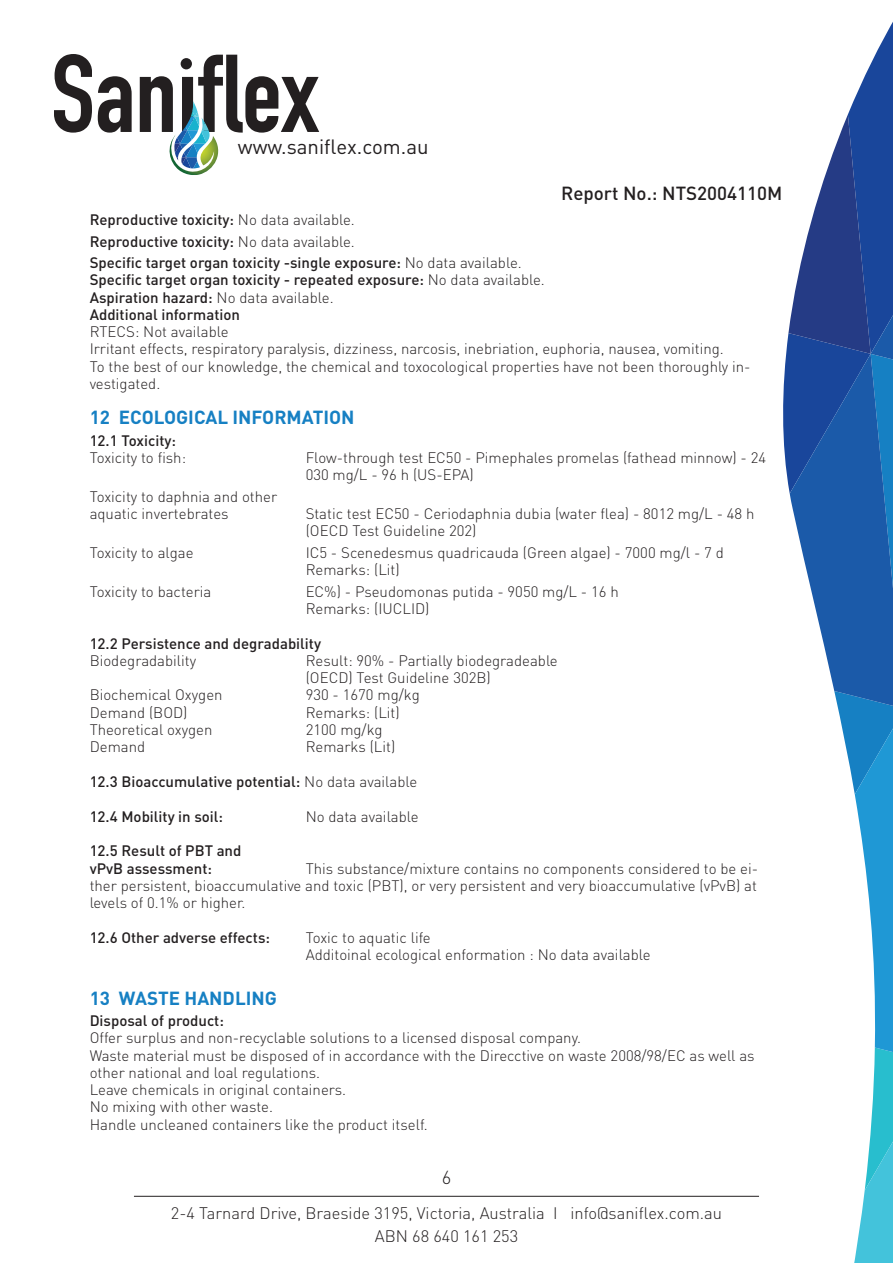
<style>
.page{position:relative;width:893px;height:1263px;background:#fff}
.page>*{position:absolute;margin:0;border:0;box-sizing:border-box;transform-origin:0 0}
.t1{font:20.4px "DIN";color:#231f20}
.t2{font:700 18.75px "DIN";color:#1680c3}
.t3{font:500 18.75px "DIN";color:#231f20}
.t4{font:300 18.6px "DIN";color:#231f20}
.t5{font:300 16.5px/23px "DIN";color:#231f20;text-align:center}
.t6{font:300 15px/17.2px "DIN";color:#231f20}
.t7{font:500 15px/17.2px "DIN";color:#231f20}
.s1{font-weight:300}
</style>
<div class="page">
<svg style="left:54px;top:54px;width:265px;height:121px"></svg>
<hr style="left:134px;top:1196px;width:625px;height:1px;background:#231f20">
<svg style="left:783px;top:22px;width:110px;height:1241px"></svg>
<h1 class="t1" style="left:238px;top:134px;width:192px">www.saniflex.com.au</h1>
<p class="t3" style="left:561px;top:182px;width:223px">Report No.: NTS2004110M</p>
<p class="t7" style="left:90px;top:208px;width:434px;line-height:21.5px">Reproductive toxicity: <span class="s1">No data available.<br></span>Reproductive toxicity: <span class="s1">No data available.<br></span>Specific target organ toxicity -single exposure: <span class="s1">No data available.</span></p>
<p class="t7" style="left:90px;top:271px;width:457px">Specific target organ toxicity - repeated exposure: <span class="s1">No data available.<br></span>Aspiration hazard: <span class="s1">No data available.<br></span>Additional information</p>
<p class="t6" style="left:90px;top:323px;width:662px">RTECS: Not available<br>Irritant effects, respiratory paralysis, dizziness, narcosis, inebriation, euphoria, nausea, vomiting.<br>To the best of our knowledge, the chemical and toxocological properties have not been thoroughly in&shy;vestigated.</p>
<p class="t2" style="left:90px;top:405px;width:266px">12 ECOLOGICAL INFORMATION</p>
<p class="t7" style="left:90px;top:431px;width:88px">12.1 Toxicity:</p>
<p class="t6" style="left:90px;top:449px;width:98px">Toxicity to fish:</p>
<p class="t6" style="left:306px;top:449px;width:462px">Flow-through test EC50 - Pimephales promelas (fathead minnow) - 24<br>030 mg/L - 96 h (US-EPA)</p>
<p class="t6" style="left:90px;top:488px;width:189px">Toxicity to daphnia and other aquatic invertebrates</p>
<p class="t6" style="left:306px;top:505px;width:450px">Static test EC50 - Ceriodaphnia dubia (water flea) - 8012 mg/L - 48 h (OECD Test Guideline 202)</p>
<p class="t6" style="left:90px;top:544px;width:105px">Toxicity to algae</p>
<p class="t6" style="left:306px;top:544px;width:420px">IC5 - Scenedesmus quadricauda (Green algae) - 7000 mg/l - 7 d<br>Remarks: (Lit)</p>
<p class="t6" style="left:90px;top:582px;width:123px">Toxicity to bacteria</p>
<p class="t6" style="left:306px;top:582px;width:315px">EC%) - Pseudomonas putida - 9050 mg/L - 16 h<br>Remarks: (IUCLID)</p>
<p class="t7" style="left:90px;top:634px;width:233px">12.2 Persistence and degradability</p>
<p class="t6" style="left:90px;top:652px;width:108px">Biodegradability</p>
<p class="t6" style="left:306px;top:652px;width:254px">Result: 90% - Partially biodegradeable (OECD) Test Guideline 302B)</p>
<p class="t6" style="left:90px;top:686px;width:134px">Biochemical Oxygen</p>
<p class="t6" style="left:306px;top:686px;width:116px">930 - 1670 mg/kg</p>
<p class="t6" style="left:90px;top:703px;width:99px">Demand (BOD)</p>
<p class="t6" style="left:306px;top:703px;width:96px">Remarks: (Lit)</p>
<p class="t6" style="left:90px;top:721px;width:124px">Theoretical oxygen</p>
<p class="t6" style="left:306px;top:721px;width:78px">2100 mg/kg</p>
<p class="t6" style="left:90px;top:738px;width:57px">Demand</p>
<p class="t6" style="left:306px;top:738px;width:91px">Remarks (Lit)</p>
<p class="t7" style="left:90px;top:772px;width:329px">12.3 Bioaccumulative potential: <span class="s1">No data available</span></p>
<p class="t7" style="left:90px;top:807px;width:135px">12.4 Mobility in soil:</p>
<p class="t6" style="left:306px;top:807px;width:115px">No data available</p>
<p class="t7" style="left:90px;top:842px;width:153px">12.5 Result of PBT and vPvB assessment:</p>
<p class="t6" style="left:90px;top:859px;width:670px;text-align:justify;text-indent:216px">This substance/mixture contains no components considered to be ei&shy;ther persistent, bioaccumulative and toxic (PBT), or very persistent and very bioaccumulative (vPvB) at levels of 0.1% or higher.</p>
<p class="t7" style="left:90px;top:928px;width:182px">12.6 Other adverse effects:</p>
<p class="t6" style="left:306px;top:929px;width:346px">Toxic to aquatic life<br>Additoinal ecological enformation : No data available</p>
<p class="t2" style="left:90px;top:985px;width:189px">13 WASTE HANDLING</p>
<p class="t7" style="left:90px;top:1011px;width:136px">Disposal of product:</p>
<p class="t6" style="left:90px;top:1029px;width:666px">Offer surplus and non-recyclable solutions to a licensed disposal company.<br>Waste material must be disposed of in accordance with the Direcctive on waste 2008/98/EC as well as other national and loal regulations.<br>Leave chemicals in original containers.<br>No mixing with other waste.<br>Handle uncleaned containers like the product itself.</p>
<p class="t4" style="left:442px;top:1166px;width:11px">6</p>
<p class="t5" style="left:171px;top:1202px;width:553px">2-4 Tarnard Drive, Braeside 3195, Victoria, Australia I info@saniflex.com.au<br>ABN 68 640 161 253</p>
</div>
